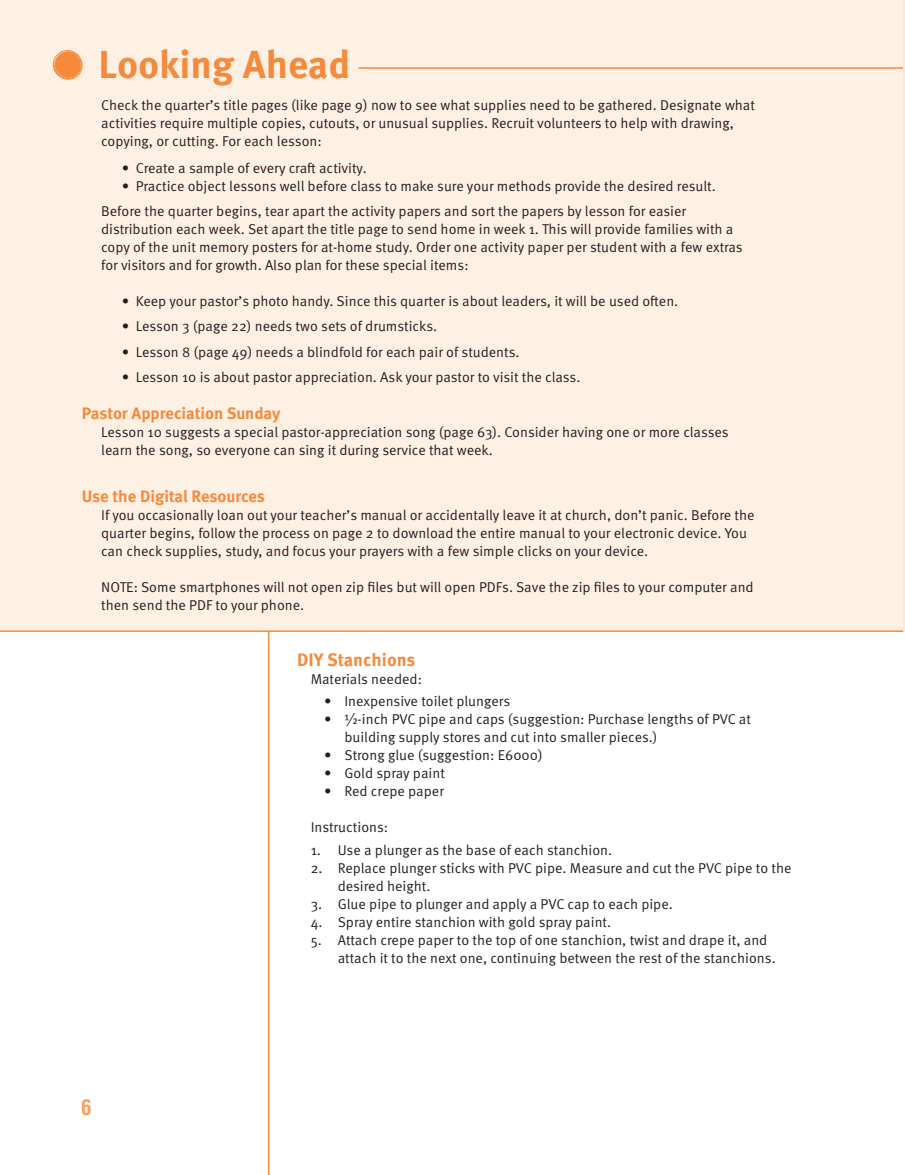
<style>
.page{position:relative;width:905px;height:1175px;background:#fff}
.page>*{position:absolute;margin:0;border:0;box-sizing:border-box;transform-origin:0 0}
.t1{font:700 39px "Meta Pro";color:#f5893c}
.t2{font:700 condensed 21px "Helvetica";color:#f89f5f}
.t3{font:700 18px "Meta Pro";color:#f5893c}
.t4{font:700 16.5px "Meta Pro";letter-spacing:-.005em;color:#f5893c}
.t5{font:14.25px/18px "Meta Pro Norm";color:#231f20}
.s1{font-family:"Meta Pro";font-weight:700}
</style>
<div class="page">
<hr style="left:268px;top:0;width:1px;height:1175px;background:#f5893c">
<div style="left:0;top:0;width:905px;height:632px;background:#fef0e3"></div>
<div style="left:54px;top:52px;width:28px;height:27px;border:1px solid #f5893c;border-radius:50%"></div>
<div style="left:55px;top:53px;width:25px;height:24px;background:#f5893c;border-radius:50%"></div>
<div style="left:55px;top:52px;width:25px;height:26px;border:1px solid #f5893c;border-radius:50%"></div>
<div style="left:53px;top:50px;width:28px;height:29px;border:1px solid #f5893c;border-radius:50%"></div>
<hr style="left:903px;top:0;width:1px;height:1175px;background:#fff">
<svg style="left:904px;top:0;width:1px;height:328px"></svg>
<h1 class="t1" style="left:99px;top:34px;width:253px">Looking Ahead</h1>
<p class="t5" style="left:101px;top:95px;width:655px">Check the quarter’s title pages (like page 9) now to see what supplies need to be gathered. Designate what activities require multiple copies, cutouts, or unusual supplies. Recruit volunteers to help with drawing, copying, or cutting. For each lesson:</p>
<p class="t5" style="left:122px;top:158px;width:246px"><span class="s1">•</span> Create a sample of every craft activity.</p>
<p class="t5" style="left:101px;top:172px;width:616px;line-height:24.8px;text-indent:21px"><span class="s1">•</span> Practice object lessons well before class to make sure your methods provide the desired result.<br>Before the quarter begins, tear apart the activity papers and sort the papers by lesson for easier</p>
<p class="t5" style="left:101px;top:219px;width:643px">distribution each week. Set apart the title page to send home in week 1. This will provide families with a copy of the unit memory posters for at-home study. Order one activity paper per student with a few extras for visitors and for growth. Also plan for these special items:</p>
<p class="t5" style="left:122px;top:291px;width:557px"><span class="s1">•</span> Keep your pastor’s photo handy. Since this quarter is about leaders, it will be used often.</p>
<p class="t5" style="left:122px;top:316px;width:316px"><span class="s1">•</span> Lesson 3 (page 22) needs two sets of drumsticks.</p>
<p class="t5" style="left:122px;top:342px;width:399px"><span class="s1">•</span> Lesson 8 (page 49) needs a blindfold for each pair of students.</p>
<p class="t5" style="left:122px;top:367px;width:460px"><span class="s1">•</span> Lesson 10 is about pastor appreciation. Ask your pastor to visit the class.</p>
<p class="t4" style="left:82px;top:400px;width:200px">Pastor Appreciation Sunday</p>
<p class="t5" style="left:101px;top:422px;width:629px">Lesson 10 suggests a special pastor-appreciation song (page 63). Consider having one or more classes learn the song, so everyone can sing it during service that week.</p>
<p class="t4" style="left:82px;top:483px;width:185px">Use the Digital Resources</p>
<p class="t5" style="left:101px;top:505px;width:655px">If you occasionally loan out your teacher’s manual or accidentally leave it at church, don’t panic. Before the quarter begins, follow the process on page 2 to download the entire manual to your electronic device. You can check supplies, study, and focus your prayers with a few simple clicks on your device.</p>
<p class="t5" style="left:101px;top:577px;width:654px">NOTE: Some smartphones will not open zip files but will open PDFs. Save the zip files to your computer and then send the PDF to your phone.</p>
<h2 class="t2" style="left:81px;top:1094px;width:12px">6</h2>
<p class="t3" style="left:297px;top:645px;width:120px">DIY Stanchions</p>
<p class="t5" style="left:311px;top:669px;width:113px">Materials needed:</p>
<p class="t5" style="left:324px;top:691px;width:187px">• Inexpensive toilet plungers</p>
<p class="t5" style="left:344px;top:709px;width:408px;text-indent:-20px">• ½-inch PVC pipe and caps (suggestion: Purchase lengths of PVC at building supply stores and cut into smaller pieces.)</p>
<p class="t5" style="left:324px;top:745px;width:220px">• Strong glue (suggestion: E6000)</p>
<p class="t5" style="left:324px;top:763px;width:122px">• Gold spray paint</p>
<p class="t5" style="left:324px;top:781px;width:121px">• Red crepe paper</p>
<p class="t5" style="left:311px;top:817px;width:79px">Instructions:</p>
<p class="t5" style="left:311px;top:840px;width:303px">1. Use a plunger as the base of each stanchion.</p>
<p class="t5" style="left:338px;top:858px;width:455px;text-indent:-27px">2. Replace plunger sticks with PVC pipe. Measure and cut the PVC pipe to the desired height.</p>
<p class="t5" style="left:311px;top:894px;width:364px">3. Glue pipe to plunger and apply a PVC cap to each pipe.</p>
<p class="t5" style="left:311px;top:912px;width:302px">4. Spray entire stanchion with gold spray paint.</p>
<p class="t5" style="left:338px;top:930px;width:439px;text-indent:-27px">5. Attach crepe paper to the top of one stanchion, twist and drape it, and attach it to the next one, continuing between the rest of the stanchions.</p>
</div>
